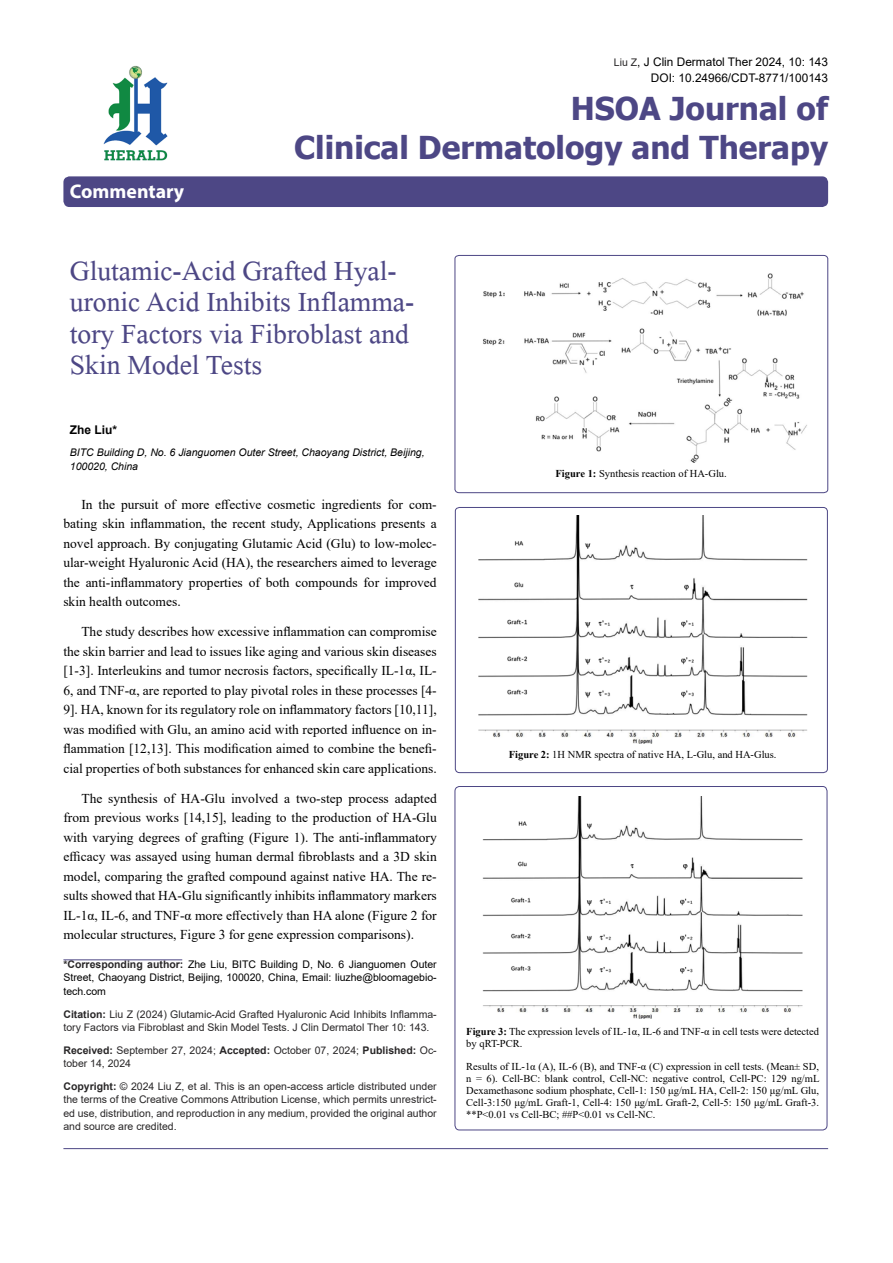
<style>
.page{position:relative;width:893px;height:1263px;background:#fff}
.page>*{position:absolute;margin:0;border:0;box-sizing:border-box;transform-origin:0 0}
.t1{font:41.25px/31.5px "Microsoft Himalaya";color:#4d4785}
.t2{font:700 31.5px/39px "Tahoma";color:#4d4785;text-align:right}
.t3{font:700 19.8px "Myriad Hebrew";color:#fff}
.t4{font:13.5px/19.5px "Times New Roman";color:#000;text-align:justify}
.t5{font:700 12px "Arial";color:#000}
.t6{font:11.85px/16.5px "Arial";color:#000;text-align:right}
.t7{font:10.5px/12px "Times New Roman";color:#000}
.t8{font:10.5px/13.5px "Arial";color:#282627}
.t9{font:10.5px/13.5px "Arial";color:#000;text-align:justify}
.t10{font:italic 10.5px/13.5px "Arial";color:#000}
.s1{font-size:10.5px;color:#282627}
.s2{font-weight:700;color:#282627}
.s3{font-weight:700}
</style>
<div class="page">
<div style="left:63px;top:176px;width:765px;height:31px;background:#4d4785;border-radius:6px"></div>
<hr style="left:63px;top:959px;width:119px;height:1px;background:#4d4785">
<img style="left:103px;top:65px;width:65px;height:96px">
<hr style="left:63px;top:1148px;width:765px;height:1px;background:#4d4785">
<svg style="left:455px;top:255px;width:373px;height:238px"></svg>
<img style="left:465px;top:265px;width:353px;height:197px">
<div style="left:455px;top:507px;width:373px;height:266px;border:1px solid #4d4785;border-radius:4px"></div>
<img style="left:478px;top:515px;width:330px;height:228px">
<div style="left:455px;top:786px;width:372px;height:344px;border:1px solid #4d4785;border-radius:5px"></div>
<img style="left:482px;top:796px;width:321px;height:222px">
<h3 class="t3" style="left:70px;top:180px;width:116px">Commentary</h3>
<p class="t6" style="left:614px;top:53px;width:216px"><span class="s1">Liu Z</span>, J Clin Dermatol Ther 2024, 10: 143<br>DOI: 10.24966/CDT-8771/100143</p>
<h2 class="t2" style="left:294px;top:90px;width:535px">HSOA Journal of<br>Clinical Dermatology and Therapy</h2>
<h1 class="t1" style="left:70px;top:250px;width:346px">Glutamic-Acid Grafted Hyal&shy;uronic Acid Inhibits Inflamma&shy;tory Factors via Fibroblast and<br>Skin Model Tests</h1>
<p class="t5" style="left:70px;top:421px;width:49px">Zhe Liu*</p>
<p class="t10" style="left:70px;top:446px;width:356px">BITC Building D, No. 6 Jianguomen Outer Street, Chaoyang District, Beijing,<br>100020, China</p>
<p class="t4" style="left:63px;top:494px;width:375px;text-indent:18px">In the pursuit of more effective cosmetic ingredients for com&shy;bating skin inflammation, the recent study, Applications presents a novel approach. By conjugating Glutamic Acid (Glu) to low-molec&shy;ular-weight Hyaluronic Acid (HA), the researchers aimed to leverage the anti-inflammatory properties of both compounds for improved skin health outcomes.</p>
<p class="t4" style="left:63px;top:622px;width:375px;text-indent:18px">The study describes how excessive inflammation can compromise the skin barrier and lead to issues like aging and various skin diseases [1-3]. Interleukins and tumor necrosis factors, specifically IL-1α, IL-6, and TNF-α, are reported to play pivotal roles in these processes [4- 9]. HA, known for its regulatory role on inflammatory factors [10,11], was modified with Glu, an amino acid with reported influence on in&shy;flammation [12,13]. This modification aimed to combine the benefi&shy;cial properties of both substances for enhanced skin care applications.</p>
<p class="t4" style="left:63px;top:788px;width:375px;text-indent:18px">The synthesis of HA-Glu involved a two-step process adapted from previous works [14,15], leading to the production of HA-Glu with varying degrees of grafting (Figure 1). The anti-inflammatory efficacy was assayed using human dermal fibroblasts and a 3D skin model, comparing the grafted compound against native HA. The re&shy;sults showed that HA-Glu significantly inhibits inflammatory markers IL-1α, IL-6, and TNF-α more effectively than HA alone (Figure 2 for molecular structures, Figure 3 for gene expression comparisons).</p>
<p class="t9" style="left:63px;top:957px;width:375px"><span class="s2">*Corresponding author:</span> Zhe Liu, BITC Building D, No. 6 Jianguomen Outer Street, Chaoyang District, Beijing, 100020, China, Email: liuzhe@bloomagebio&shy;tech.com</p>
<p class="t8" style="left:63px;top:1007px;width:375px"><span class="s3">Citation:</span> Liu Z (2024) Glutamic-Acid Grafted Hyaluronic Acid Inhibits Inflamma&shy;tory Factors via Fibroblast and Skin Model Tests. J Clin Dermatol Ther 10: 143.</p>
<p class="t8" style="left:63px;top:1043px;width:375px"><span class="s3">Received:</span> September 27, 2024; <span class="s3">Accepted:</span> October 07, 2024; <span class="s3">Published:</span> Oc&shy;tober 14, 2024</p>
<p class="t8" style="left:63px;top:1079px;width:375px;text-align:justify"><span class="s3">Copyright:</span> © 2024 Liu Z, et al. This is an open-access article distributed under the terms of the Creative Commons Attribution License, which permits unrestrict&shy;ed use, distribution, and reproduction in any medium, provided the original author and source are credited.</p>
<p class="t7" style="left:555px;top:467px;width:173px"><span class="s3">Figure 1:</span> Synthesis reaction of HA-Glu.</p>
<p class="t7" style="left:509px;top:748px;width:269px"><span class="s3">Figure 2:</span> 1H NMR spectra of native HA, L-Glu, and HA-Glus.</p>
<p class="t7" style="left:466px;top:1025px;width:354px"><span class="s3">Figure 3:</span> The expression levels of IL-1α, IL-6 and TNF-α in cell tests were detected by qRT-PCR.</p>
<p class="t7" style="left:466px;top:1060px;width:355px;text-align:justify">Results of IL-1α (A), IL-6 (B), and TNF-α (C) expression in cell tests. (Mean± SD, n = 6). Cell-BC: blank control, Cell-NC: negative control, Cell-PC: 129 ng/mL Dexamethasone sodium phosphate, Cell-1: 150 μg/mL HA, Cell-2: 150 μg/mL Glu, Cell-3:150 μg/mL Graft-1, Cell-4: 150 μg/mL Graft-2, Cell-5: 150 μg/mL Graft-3. **P&lt;0.01 vs Cell-BC; ##P&lt;0.01 vs Cell-NC.</p>
</div>
